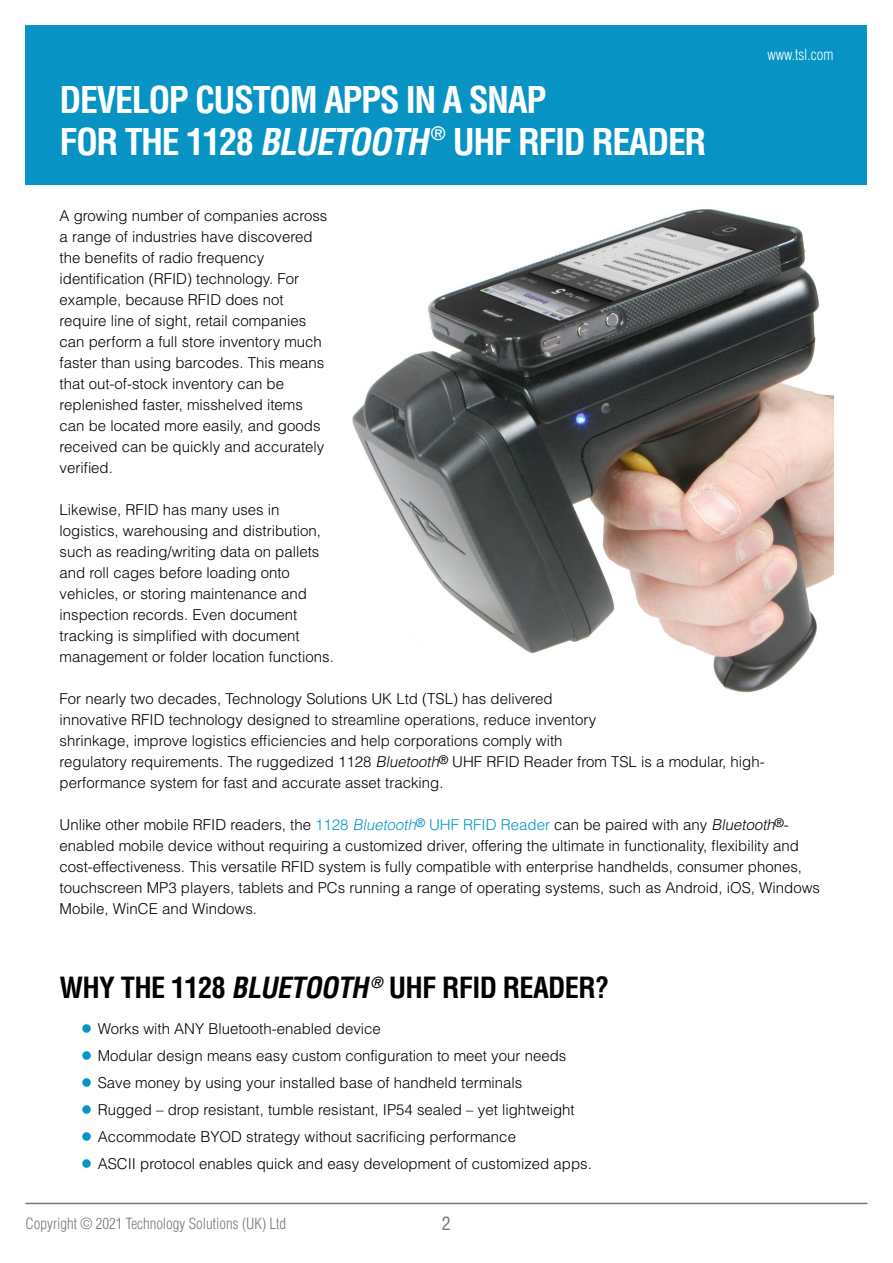
<style>
.page{position:relative;width:893px;height:1263px;background:#fff}
.page>*{position:absolute;margin:0;border:0;box-sizing:border-box;transform-origin:0 0}
.t1{font:700 condensed 36px/42px "Helvetica LT Std";letter-spacing:-.04em;color:#fff}
.t2{font:700 condensed 28.5px "Helvetica LT Std";letter-spacing:-.025em;color:#000}
.t3{font:condensed 18px "Helvetica LT Std";color:#77787b}
.t4{font:300 15px/21px "Helvetica LT Std";color:#000}
.t5{font:300 condensed 15px "Helvetica LT Std";color:#77787b}
.t6{font:300 condensed 15px "Helvetica LT Std";color:#fff}
.s1{font-style:italic}
.s2{color:#0794c5}
.s3{font-style:italic;color:#0794c5}
.s4{font-family:"Georgia";font-weight:400;font-size:19.5px;color:#0794c5}
</style>
<div class="page">
<hr style="left:26px;top:1203px;width:841px;height:1px;background:#77787b">
<img style="left:352px;top:209px;width:481px;height:484px">
<div style="left:26px;top:26px;width:841px;height:159px;background:#0794c5"></div>
<h1 class="t1" style="left:60px;top:78px;width:649px">DEVELOP CUSTOM APPS IN A SNAP<br>FOR THE 1128 <span class="s1">BLUETOOTH</span><sup>®</sup> UHF RFID READER</h1>
<p class="t6" style="left:767px;top:45px;width:68px">www.tsl.com</p>
<p class="t4" style="left:60px;top:205px;width:269px">A growing number of companies across a range of industries have discovered the benefits of radio frequency identification (RFID) technology. For example, because RFID does not require line of sight, retail companies can perform a full store inventory much faster than using barcodes. This means that out-of-stock inventory can be replenished faster, misshelved items can be located more easily, and goods received can be quickly and accurately verified.</p>
<p class="t4" style="left:60px;top:499px;width:276px">Likewise, RFID has many uses in logistics, warehousing and distribution, such as reading/writing data on pallets and roll cages before loading onto vehicles, or storing maintenance and inspection records. Even document tracking is simplified with document management or folder location functions.</p>
<p class="t4" style="left:60px;top:688px;width:707px">For nearly two decades, Technology Solutions UK Ltd (TSL) has delivered<br>innovative RFID technology designed to streamline operations, reduce inventory<br>shrinkage, improve logistics efficiencies and help corporations comply with<br>regulatory requirements. The ruggedized 1128 <span class="s1">Bluetooth</span><sup>®</sup> UHF RFID Reader from TSL is a modular, high&shy;performance system for fast and accurate asset tracking.</p>
<p class="t4" style="left:60px;top:814px;width:762px">Unlike other mobile RFID readers, the <span class="s2">1128</span> <span class="s3">Bluetooth</span><sup>®</sup> <span class="s2">UHF RFID Reader</span> can be paired with any <span class="s1">Bluetooth</span><sup>®</sup>- enabled mobile device without requiring a customized driver, offering the ultimate in functionality, flexibility and cost-effectiveness. This versatile RFID system is fully compatible with enterprise handhelds, consumer phones, touchscreen MP3 players, tablets and PCs running a range of operating systems, such as Android, iOS, Windows Mobile, WinCE and Windows.</p>
<h2 class="t2" style="left:60px;top:970px;width:551px">WHY THE 1128 <span class="s1">BLUETOOTH</span><sup>®</sup> UHF RFID READER?</h2>
<p class="t4" style="left:81px;top:1018px;width:302px"><span class="s4">●</span> Works with ANY Bluetooth-enabled device</p>
<p class="t4" style="left:81px;top:1045px;width:487px"><span class="s4">●</span> Modular design means easy custom configuration to meet your needs</p>
<p class="t4" style="left:81px;top:1072px;width:443px"><span class="s4">●</span> Save money by using your installed base of handheld terminals</p>
<p class="t4" style="left:81px;top:1099px;width:495px"><span class="s4">●</span> Rugged – drop resistant, tumble resistant, IP54 sealed – yet lightweight</p>
<p class="t4" style="left:81px;top:1126px;width:437px"><span class="s4">●</span> Accommodate BYOD strategy without sacrificing performance</p>
<p class="t4" style="left:81px;top:1153px;width:513px"><span class="s4">●</span> ASCII protocol enables quick and easy development of customized apps.</p>
<p class="t5" style="left:26px;top:1214px;width:262px">Copyright © 2021 Technology Solutions (UK) Ltd</p>
<p class="t3" style="left:442px;top:1212px;width:10px">2</p>
</div>
